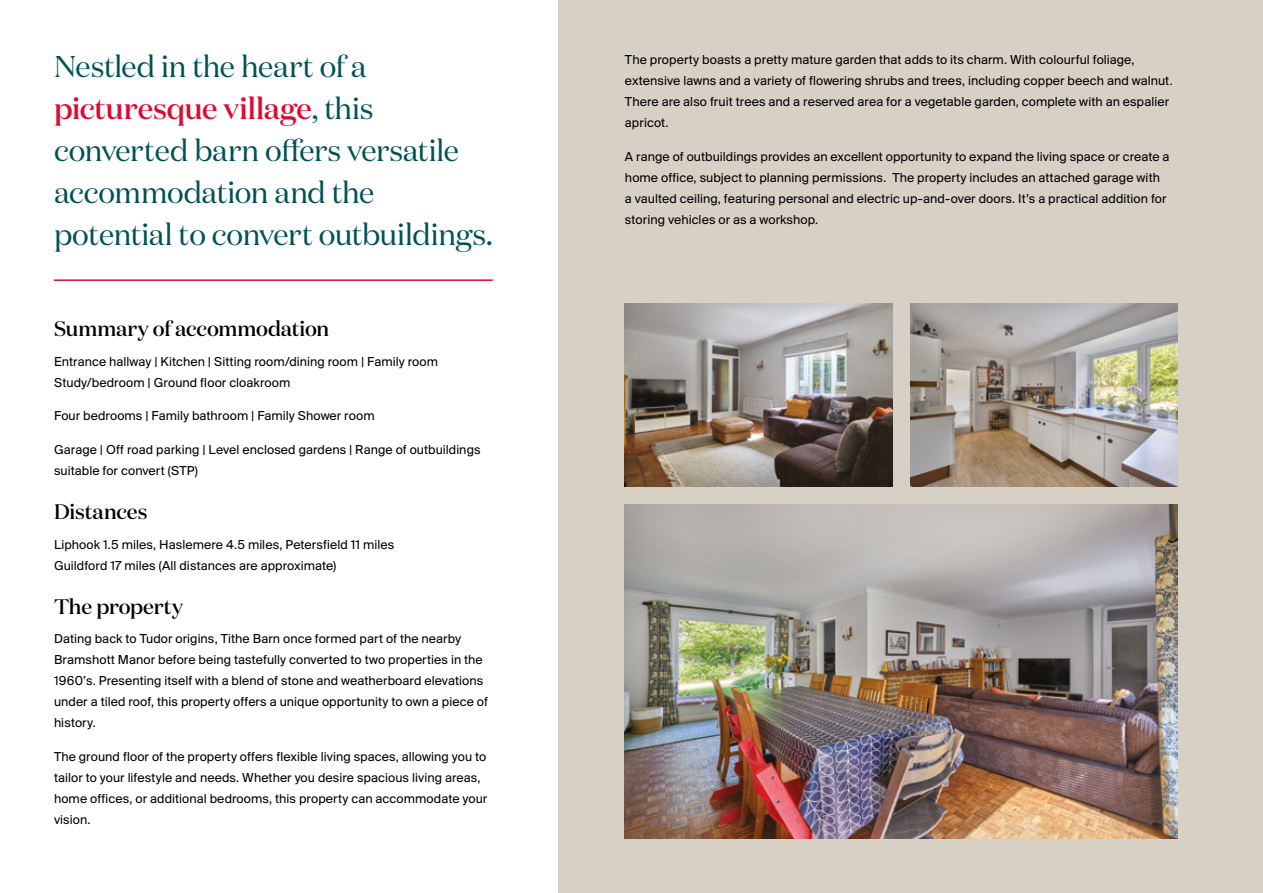
<style>
.page{position:relative;width:1263px;height:893px;background:#fff}
.page>*{position:absolute;margin:0;border:0;box-sizing:border-box;transform-origin:0 0}
.t1{font:30px/42px "Domaine Disp";letter-spacing:-.015em;color:#005157}
.t2{font:500 21px "Domaine Disp";letter-spacing:-.005em;color:#000}
.t3{font:13.5px/21px "Suisse BP Intl";letter-spacing:.005em;color:#000}
.s1{font-weight:500;color:#dd0932}
</style>
<div class="page">
<div style="left:559px;top:0;width:704px;height:893px;background:#d6d1c4"></div>
<hr style="left:54px;top:279px;width:439px;height:2px;background:#dd0932">
<img style="left:625px;top:504px;width:553px;height:335px">
<img style="left:625px;top:304px;width:267px;height:182px">
<img style="left:910px;top:304px;width:268px;height:182px">
<h1 class="t1" style="left:54px;top:46px;width:440px">Nestled in the heart of a <span class="s1">picturesque village</span>, this converted barn offers versatile accommodation and the potential to convert outbuildings.</h1>
<h2 class="t2" style="left:54px;top:316px;width:277px">Summary of accommodation</h2>
<p class="t3" style="left:54px;top:350px;width:385px">Entrance hallway | Kitchen | Sitting room/dining room | Family room<br>Study/bedroom | Ground floor cloakroom</p>
<p class="t3" style="left:54px;top:405px;width:322px">Four bedrooms | Family bathroom | Family Shower room</p>
<p class="t3" style="left:54px;top:439px;width:428px">Garage | Off road parking | Level enclosed gardens | Range of outbuildings suitable for convert (STP)</p>
<h2 class="t2" style="left:54px;top:499px;width:95px">Distances</h2>
<p class="t3" style="left:54px;top:533px;width:342px">Liphook 1.5 miles, Haslemere 4.5 miles, Petersfield 11 miles<br>Guildford 17 miles (All distances are approximate)</p>
<h2 class="t2" style="left:54px;top:593px;width:131px">The property</h2>
<p class="t3" style="left:54px;top:628px;width:435px">Dating back to Tudor origins, Tithe Barn once formed part of the nearby Bramshott Manor before being tastefully converted to two properties in the 1960’s. Presenting itself with a blend of stone and weatherboard elevations under a tiled roof, this property offers a unique opportunity to own a piece of history.</p>
<p class="t3" style="left:54px;top:746px;width:435px">The ground floor of the property offers flexible living spaces, allowing you to tailor to your lifestyle and needs. Whether you desire spacious living areas, home offices, or additional bedrooms, this property can accommodate your vision.</p>
<p class="t3" style="left:625px;top:49px;width:549px">The property boasts a pretty mature garden that adds to its charm. With colourful foliage, extensive lawns and a variety of flowering shrubs and trees, including copper beech and walnut.<br>There are also fruit trees and a reserved area for a vegetable garden, complete with an espalier apricot.</p>
<p class="t3" style="left:625px;top:146px;width:546px">A range of outbuildings provides an excellent opportunity to expand the living space or create a home office, subject to planning permissions. The property includes an attached garage with a vaulted ceiling, featuring personal and electric up-and-over doors. It’s a practical addition for storing vehicles or as a workshop.</p>
</div>
